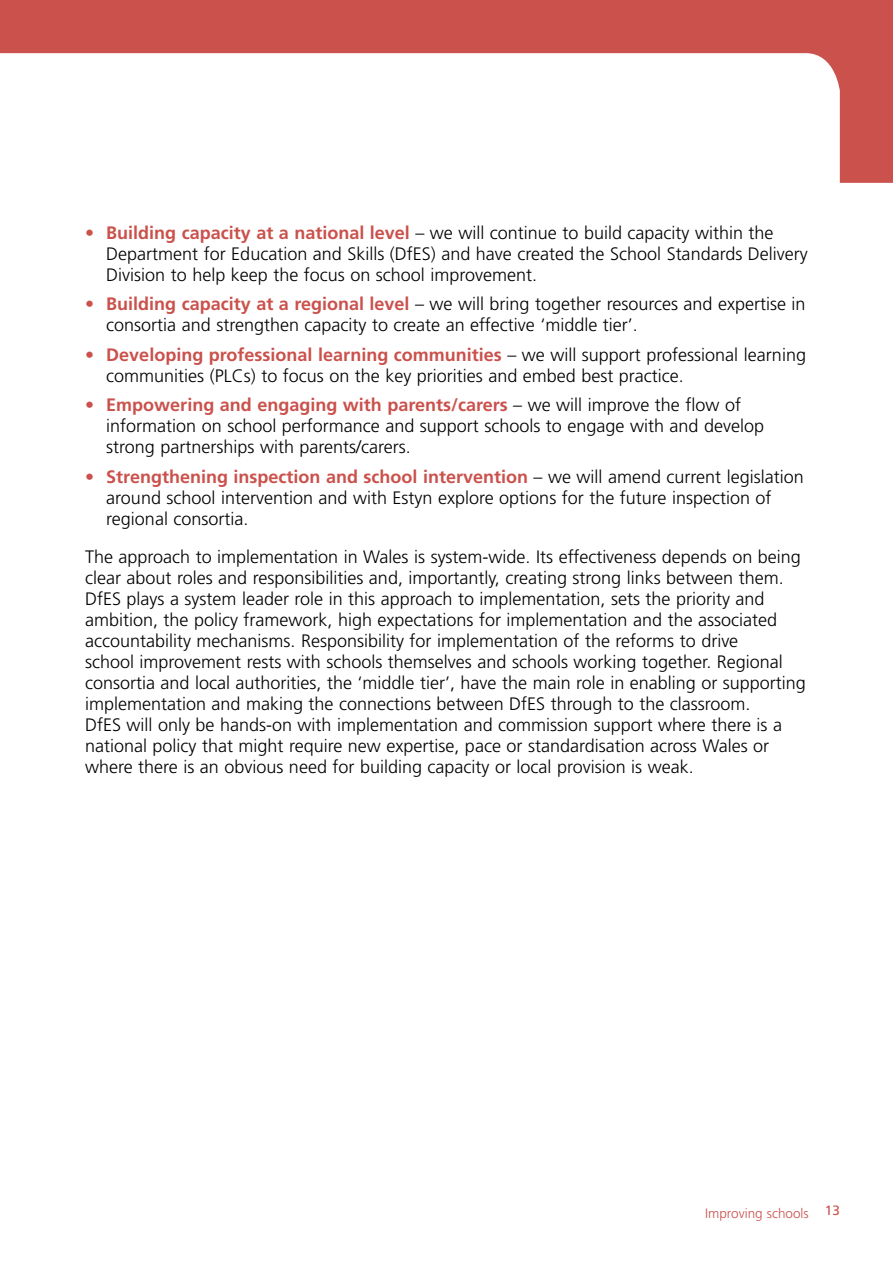
<style>
.page{position:relative;width:893px;height:1263px;background:#fff}
.page>*{position:absolute;margin:0;border:0;box-sizing:border-box;transform-origin:0 0}
._09__Body_text_12pt{font:300 18px/21px "Frutiger";color:#000}
._19__Bullets_5mm_ind{font:300 18px/21px "Frutiger";color:#000}
.t1{font:300 13.5px "Frutiger LT Std";color:#ca514c}
.s1{color:#ca514c}
.s2{font-weight:700;color:#ca514c}
</style>
<div class="page">
<svg style="left:0;top:0;width:893px;height:183px"></svg>
<p class="_19__Bullets_5mm_ind" style="left:106px;top:222px;width:703px;text-indent:-21px"><span class="s1">•</span> <span class="s2">Building capacity at a national level</span> – we will continue to build capacity within the<br>Department for Education and Skills (DfES) and have created the School Standards Delivery<br>Division to help keep the focus on school improvement.</p>
<p class="_19__Bullets_5mm_ind" style="left:106px;top:294px;width:701px;text-indent:-21px"><span class="s1">•</span> <span class="s2">Building capacity at a regional level</span> – we will bring together resources and expertise in consortia and strengthen capacity to create an effective ‘middle tier’.</p>
<p class="_19__Bullets_5mm_ind" style="left:106px;top:344px;width:701px;text-indent:-21px"><span class="s1">•</span> <span class="s2">Developing professional learning communities</span> – we will support professional learning communities (PLCs) to focus on the key priorities and embed best practice.</p>
<p class="_19__Bullets_5mm_ind" style="left:106px;top:395px;width:659px;text-indent:-21px"><span class="s1">•</span> <span class="s2">Empowering and engaging with parents/carers</span> – we will improve the flow of information on school performance and support schools to engage with and develop strong partnerships with parents/carers.</p>
<p class="_19__Bullets_5mm_ind" style="left:106px;top:466px;width:699px;text-indent:-21px"><span class="s1">•</span> <span class="s2">Strengthening inspection and school intervention</span> – we will amend current legislation around school intervention and with Estyn explore options for the future inspection of regional consortia.</p>
<p class="_09__Body_text_12pt" style="left:85px;top:546px;width:722px">The approach to implementation in Wales is system-wide. Its effectiveness depends on being clear about roles and responsibilities and, importantly, creating strong links between them.<br>DfES plays a system leader role in this approach to implementation, sets the priority and ambition, the policy framework, high expectations for implementation and the associated accountability mechanisms. Responsibility for implementation of the reforms to drive<br>school improvement rests with schools themselves and schools working together. Regional consortia and local authorities, the ‘middle tier’, have the main role in enabling or supporting implementation and making the connections between DfES through to the classroom.<br>DfES will only be hands-on with implementation and commission support where there is a national policy that might require new expertise, pace or standardisation across Wales or where there is an obvious need for building capacity or local provision is weak.</p>
<p class="t1" style="left:705px;top:1205px;width:136px">Improving schools <sup>13</sup></p>
</div>
